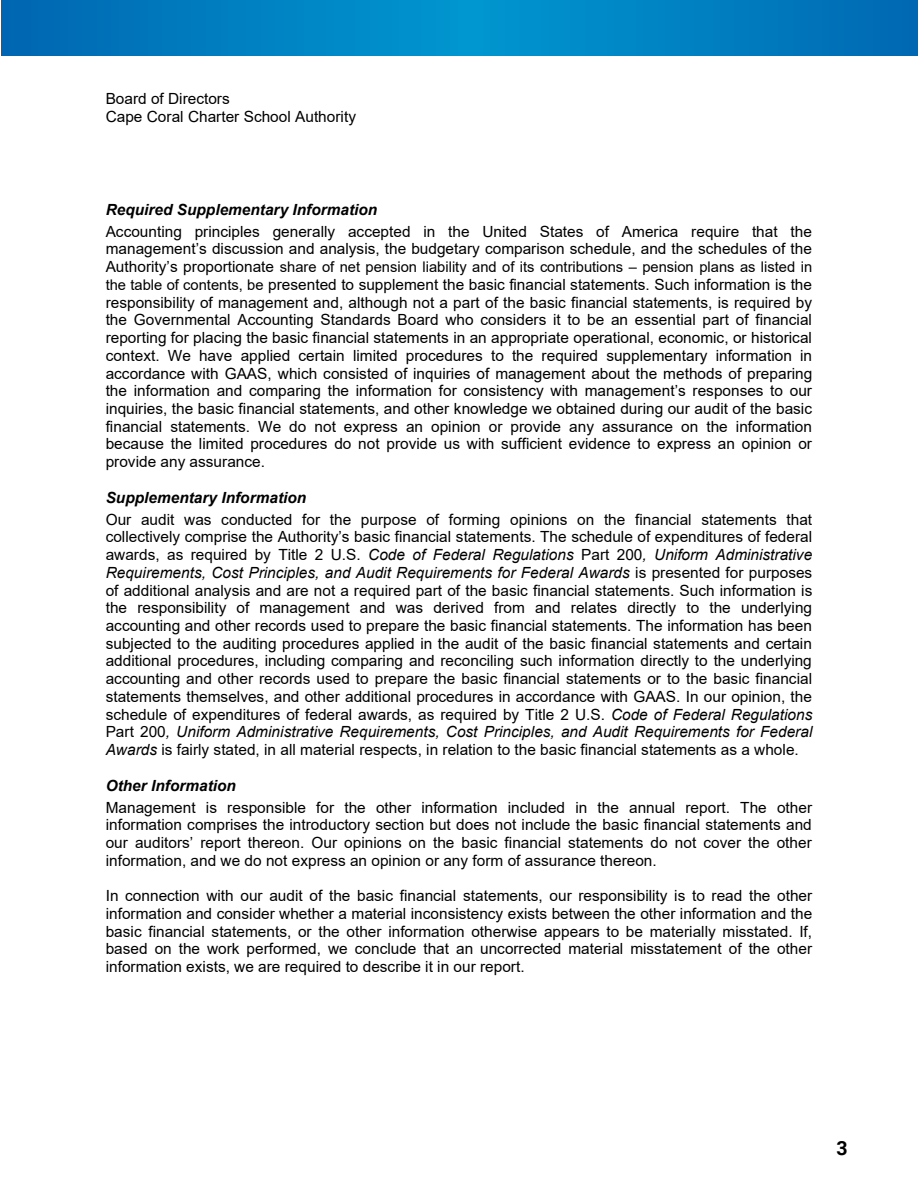
<style>
.page{position:relative;width:918px;height:1188px;background:#fff}
.page>*{position:absolute;margin:0;border:0;box-sizing:border-box;transform-origin:0 0}
.t1{font:700 19.5px "Roboto";color:#000}
.t2{font:15.45px/17.7px "Arial";color:#000}
.t3{font:14.7px "Arial";color:#000}
.s1{font-weight:700;font-style:italic}
.s2{font-size:15.45px}
.s3{font-size:14.7px}
.s4{font-style:italic}
</style>
<div class="page">
<svg style="left:2px;top:0;width:916px;height:56px;background:#007fc0"></svg>
<p class="t2" style="left:106px;top:89px;width:252px">Board of Directors<br>Cape Coral Charter School Authority</p>
<p class="t2" style="left:106px;top:198px;width:708px;line-height:21.9px"><span class="s1">Required Supplementary Information<br></span>Accounting principles generally accepted in the United States of America require that the</p>
<p class="t2" style="left:106px;top:240px;width:708px">management’s discussion and analysis, the budgetary comparison schedule, and the schedules of the</p>
<p class="t3" style="left:106px;top:257px;width:708px"><span class="s2">Authority’s proportionate</span> share of net pension liability and of its contributions – pension plans as listed in</p>
<p class="t2" style="left:106px;top:276px;width:708px;text-align:justify"><span class="s3">the table of contents, be</span> presented to supplement the basic financial statements. Such information is the responsibility of management and, although not a part of the basic financial statements, is required by the Governmental Accounting Standards Board who considers it to be an essential part of financial reporting for placing the basic financial statements in an appropriate operational, economic, or historical context. We have applied certain limited procedures to the required supplementary information in accordance with GAAS, which consisted of inquiries of management about the methods of preparing the information and comparing the information for consistency with management’s responses to our inquiries, the basic financial statements, and other knowledge we obtained during our audit of the basic financial statements. We do not express an opinion or provide any assurance on the information because the limited procedures do not provide us with sufficient evidence to express an opinion or provide any assurance.</p>
<p class="t2" style="left:106px;top:486px;width:708px;line-height:21.9px"><span class="s1">Supplementary Information<br></span>Our audit was conducted for the purpose of forming opinions on the financial statements that</p>
<p class="t2" style="left:106px;top:528px;width:708px;text-align:justify">collectively comprise the Authority’s basic financial statements. The schedule of expenditures of federal awards, as required by Title 2 U.S. <span class="s4">Code of Federal Regulations</span> Part 200<span class="s4">, Uniform Administrative Requirements, Cost Principles, and Audit Requirements for Federal Awards</span> is presented for purposes of additional analysis and are not a required part of the basic financial statements. Such information is the responsibility of management and was derived from and relates directly to the underlying accounting and other records used to prepare the basic financial statements. The information has been subjected to the auditing procedures applied in the audit of the basic financial statements and certain additional procedures, including comparing and reconciling such information directly to the underlying accounting and other records used to prepare the basic financial statements or to the basic financial statements themselves, and other additional procedures in accordance with GAAS. In our opinion, the schedule of expenditures of federal awards, as required by Title 2 U.S. <span class="s4">Code of Federal Regulations </span>Part 200<span class="s4">, Uniform Administrative Requirements, Cost Principles, and Audit Requirements for Federal Awards</span> is fairly stated, in all material respects, in relation to the basic financial statements as a whole.</p>
<p class="t2" style="left:106px;top:774px;width:708px;line-height:21.9px"><span class="s1">Other Information<br></span>Management is responsible for the other information included in the annual report. The other</p>
<p class="t2" style="left:106px;top:816px;width:708px;text-align:justify">information comprises the introductory section but does not include the basic financial statements and our auditors’ report thereon. Our opinions on the basic financial statements do not cover the other information, and we do not express an opinion or any form of assurance thereon.</p>
<p class="t2" style="left:106px;top:887px;width:708px;text-align:justify">In connection with our audit of the basic financial statements, our responsibility is to read the other information and consider whether a material inconsistency exists between the other information and the basic financial statements, or the other information otherwise appears to be materially misstated. If, based on the work performed, we conclude that an uncorrected material misstatement of the other information exists, we are required to describe it in our report.</p>
<p class="t1" style="left:837px;top:1134px;width:13px">3</p>
</div>
